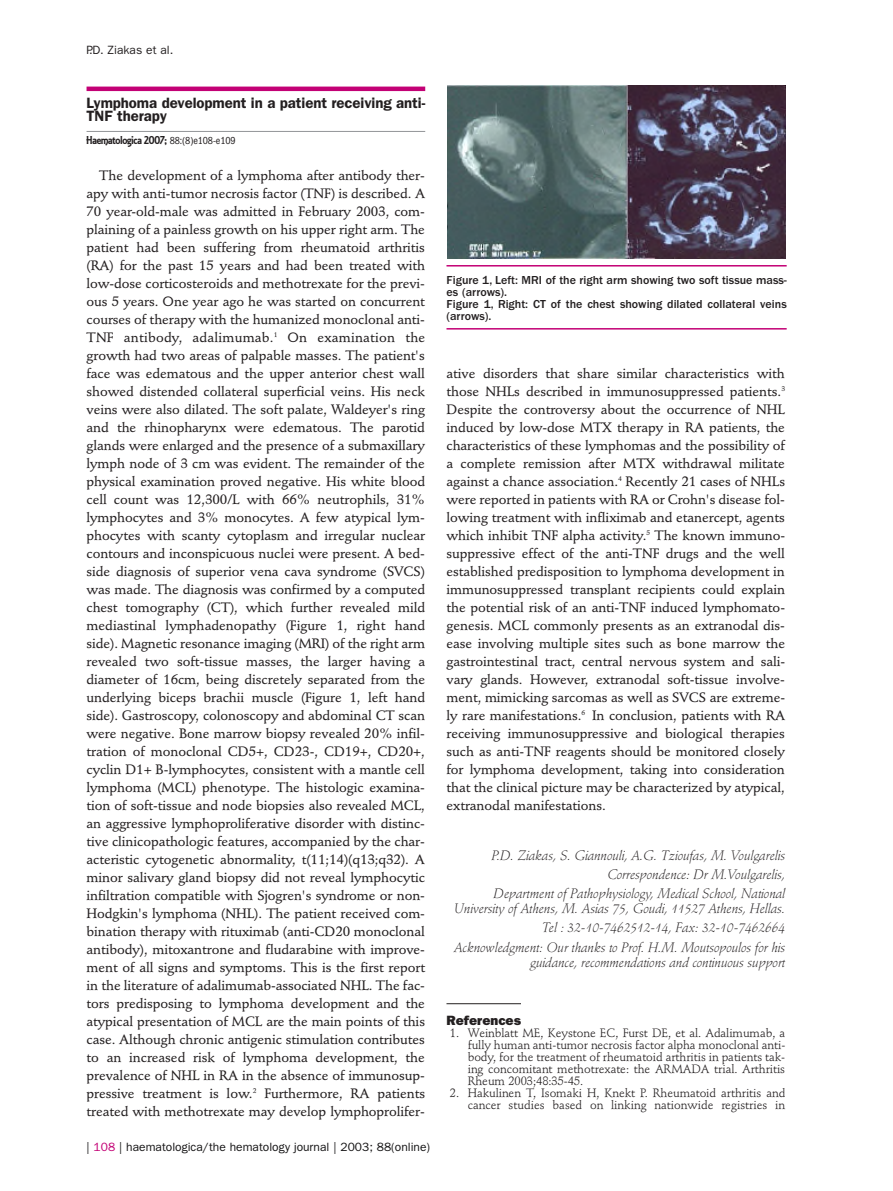
<style>
.page{position:relative;width:893px;height:1191px;background:#fff}
.page>*{position:absolute;margin:0;border:0;box-sizing:border-box;transform-origin:0 0}
.t1{font:600 15px/12.8px "Franklin Gothic";letter-spacing:-.005em;color:#231f20}
.t2{font:500 13.5px/18px "Stempel Schneidler";letter-spacing:-.005em;color:#231f20;text-align:justify}
.t3{font:italic 300 13.5px/19.2px "Stempel Schneidler";letter-spacing:-.005em;color:#231f20;text-align:right}
.t4{font:800 13.5px "Franklin Gothic";color:#231f20}
.t5{font:12px/12px "Stempel Schneidler";letter-spacing:-.005em;color:#231f20;text-align:justify}
.t6{font:500 12px/12px "Franklin Gothic";color:#231f20}
.t7{font:12px "Franklin Gothic";color:#141314}
.t8{font:12px "Equinox Plain";letter-spacing:-.01em;color:#231f20}
.t9{font:12px "Franklin Gothic";color:#231f20}
.s1{font-family:"Franklin Gothic";font-stretch:condensed;font-size:10.5px}
.s2{color:#c30175}
</style>
<div class="page">
<hr style="left:87px;top:87px;width:338px;height:4px;background:#c30175">
<hr style="left:87px;top:131px;width:338px;height:1px;background:#939598">
<hr style="left:446px;top:1003px;width:75px;height:1px;background:#231f20">
<img style="left:447px;top:85px;width:339px;height:173px">
<hr style="left:446px;top:265px;width:341px;height:1px;background:#c30175">
<hr style="left:446px;top:328px;width:341px;height:1px;background:#c30175">
<p class="t9" style="left:87px;top:46px;width:88px">P.D. Ziakas et al.</p>
<p class="t1" style="left:87px;top:98px;width:340px">Lymphoma development in a patient receiving anti-<br>TNF therapy</p>
<p class="t8" style="left:87px;top:133px;width:151px">Haematologica 2007; <span class="s1">88:(8)e108-e109</span></p>
<p class="t2" style="left:87px;top:168px;width:340px;text-indent:13px">The development of a lymphoma after antibody ther&shy;apy with anti-tumor necrosis factor (TNF) is described. A 70 year-old-male was admitted in February 2003, com&shy;plaining of a painless growth on his upper right arm. The patient had been suffering from rheumatoid arthritis (RA) for the past 15 years and had been treated with low-dose corticosteroids and methotrexate for the previ&shy;ous 5 years. One year ago he was started on concurrent courses of therapy with the humanized monoclonal anti-TNF antibody, adalimumab.<sup>1</sup> On examination the growth had two areas of palpable masses. The patient's face was edematous and the upper anterior chest wall showed distended collateral superficial veins. His neck veins were also dilated. The soft palate, Waldeyer's ring and the rhinopharynx were edematous. The parotid glands were enlarged and the presence of a submaxillary lymph node of 3 cm was evident. The remainder of the physical examination proved negative. His white blood cell count was 12,300/L with 66% neutrophils, 31% lymphocytes and 3% monocytes. A few atypical lym&shy;phocytes with scanty cytoplasm and irregular nuclear contours and inconspicuous nuclei were present. A bed&shy;side diagnosis of superior vena cava syndrome (SVCS) was made. The diagnosis was confirmed by a computed chest tomography (CT), which further revealed mild mediastinal lymphadenopathy (Figure 1, right hand side). Magnetic resonance imaging (MRI) of the right arm revealed two soft-tissue masses, the larger having a diameter of 16cm, being discretely separated from the underlying biceps brachii muscle (Figure 1, left hand side). Gastroscopy, colonoscopy and abdominal CT scan were negative. Bone marrow biopsy revealed 20% infil&shy;tration of monoclonal CD5+, CD23-, CD19+, CD20+, cyclin D1+ B-lymphocytes, consistent with a mantle cell lymphoma (MCL) phenotype. The histologic examina&shy;tion of soft-tissue and node biopsies also revealed MCL, an aggressive lymphoproliferative disorder with distinc&shy;tive clinicopathologic features, accompanied by the char&shy;acteristic cytogenetic abnormality, t(11;14)(q13;q32). A minor salivary gland biopsy did not reveal lymphocytic infiltration compatible with Sjogren's syndrome or non-Hodgkin's lymphoma (NHL). The patient received com&shy;bination therapy with rituximab (anti-CD20 monoclonal antibody), mitoxantrone and fludarabine with improve&shy;ment of all signs and symptoms. This is the first report in the literature of adalimumab-associated NHL. The fac&shy;tors predisposing to lymphoma development and the atypical presentation of MCL are the main points of this case. Although chronic antigenic stimulation contributes to an increased risk of lymphoma development, the prevalence of NHL in RA in the absence of immunosup&shy;pressive treatment is low.<sup>2</sup> Furthermore, RA patients treated with methotrexate may develop lymphoprolifer-</p>
<p class="t7" style="left:87px;top:1142px;width:345px">| <span class="s2">108</span> | haematologica/the hematology journal | 2003; 88(online)</p>
<p class="t6" style="left:446px;top:274px;width:342px">Figure 1, Left: MRI of the right arm showing two soft tissue mass&shy;es (arrows).<br>Figure 1, Right: CT of the chest showing dilated collateral veins (arrows).</p>
<p class="t2" style="left:446px;top:366px;width:340px">ative disorders that share similar characteristics with those NHLs described in immunosuppressed patients.<sup>3<br></sup>Despite the controversy about the occurrence of NHL induced by low-dose MTX therapy in RA patients, the characteristics of these lymphomas and the possibility of a complete remission after MTX withdrawal militate against a chance association.<sup>4</sup> Recently 21 cases of NHLs were reported in patients with RA or Crohn's disease fol&shy;lowing treatment with infliximab and etanercept, agents which inhibit TNF alpha activity.<sup>5</sup> The known immuno&shy;suppressive effect of the anti-TNF drugs and the well established predisposition to lymphoma development in immunosuppressed transplant recipients could explain the potential risk of an anti-TNF induced lymphomato&shy;genesis. MCL commonly presents as an extranodal dis&shy;ease involving multiple sites such as bone marrow the gastrointestinal tract, central nervous system and sali&shy;vary glands. However, extranodal soft-tissue involve&shy;ment, mimicking sarcomas as well as SVCS are extreme&shy;ly rare manifestations.<sup>6</sup> In conclusion, patients with RA receiving immunosuppressive and biological therapies such as anti-TNF reagents should be monitored closely for lymphoma development, taking into consideration that the clinical picture may be characterized by atypical, extranodal manifestations.</p>
<p class="t3" style="left:491px;top:846px;width:295px">P.D. Ziakas, S. Giannouli, A.G. Tzioufas, M. Voulgarelis<br>Correspondence: Dr M.Voulgarelis,<br>Department of Pathophysiology, Medical School, National</p>
<p class="t3" style="left:454px;top:900px;width:333px">University of Athens, M. Asias 75, Goudi, 11527 Athens, Hellas.<br>Tel : 32-10-7462512-14, Fax: 32-10-7462664<br>Acknowledgment: Our thanks to Prof. H.M. Moutsopoulos for his</p>
<p class="t3" style="left:530px;top:953px;width:256px">guidance, recommendations and continuous support</p>
<p class="t4" style="left:446px;top:1015px;width:76px">References</p>
<p class="t5" style="left:468px;top:1028px;width:319px;text-indent:-18px">1. Weinblatt ME, Keystone EC, Furst DE, et al. Adalimumab, a fully human anti-tumor necrosis factor alpha monoclonal anti&shy;body, for the treatment of rheumatoid arthritis in patients tak&shy;ing concomitant methotrexate: the ARMADA trial. Arthritis Rheum 2003;48:35-45.</p>
<p class="t5" style="left:450px;top:1088px;width:337px;text-align:right">2. Hakulinen T, Isomaki H, Knekt P. Rheumatoid arthritis and cancer studies based on linking nationwide registries in</p>
</div>
